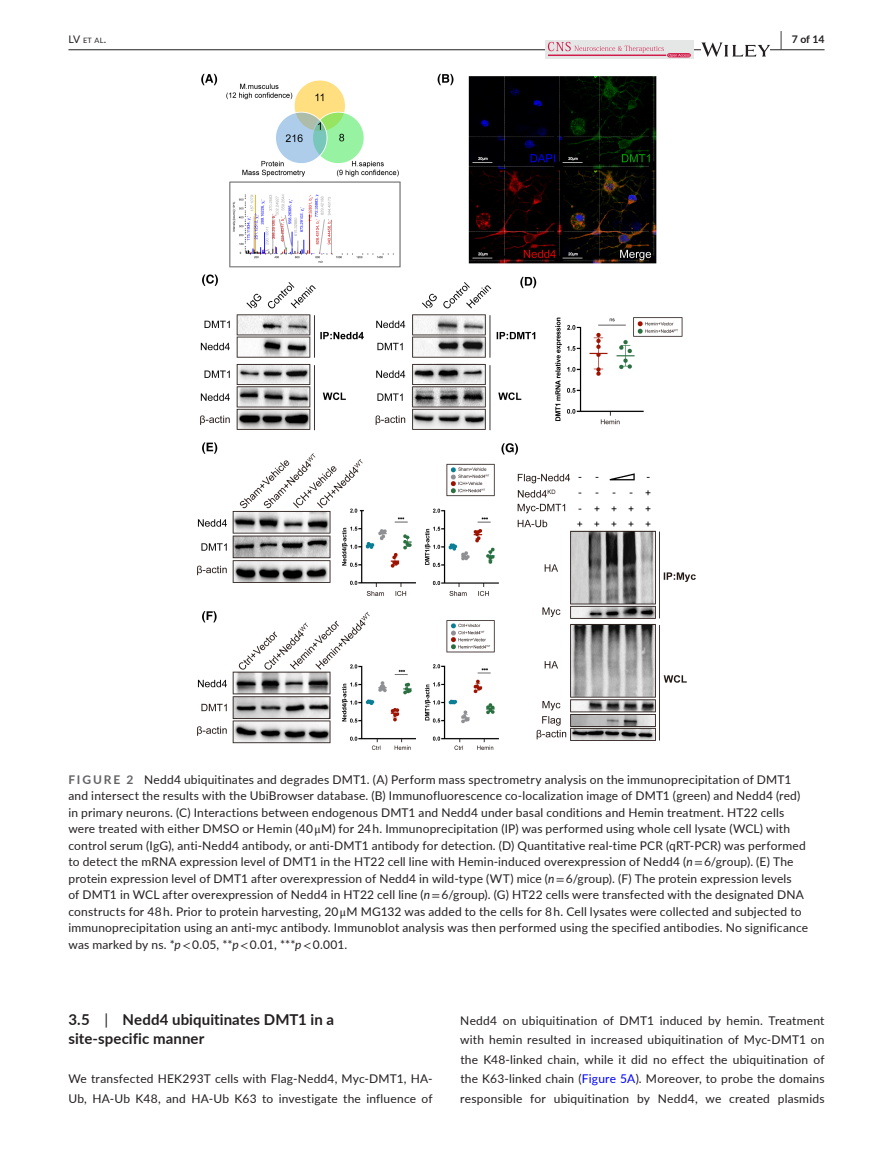
<style>
.page{position:relative;width:893px;height:1174px;background:#fff}
.page>*{position:absolute;margin:0;border:0;box-sizing:border-box;transform-origin:0 0}
.t1{font:700 15px/19.5px "Lato";letter-spacing:.005em;color:#231f20}
.t2{font:12px/16.5px "Lato";letter-spacing:.015em;color:#231f20}
.t3{font:700 10.5px "Lato";color:#231f20}
.t4{font:7.35px "Lato";color:#231f20}
.s1{font-size:10.5px}
.s2{font-size:19.5px}
.s3{font-weight:700;color:#636366}
.s4{font-family:"STIX"}
.s5{font-style:italic}
.s6{font-weight:400}
.s7{color:#00f}
</style>
<div class="page">
<hr style="left:68px;top:49px;width:756px;height:1px;background:#231f20">
<div style="left:545px;top:40px;width:149px;height:19px;background:#e5e6e6"></div>
<svg style="left:548px;top:42px;width:142px;height:15px"></svg>
<svg style="left:701px;top:42px;width:69px;height:15px"></svg>
<img style="left:197px;top:73px;width:499px;height:677px">
<p class="t4" style="left:68px;top:35px;width:39px"><span class="s1">LV</span> et al<span class="s1">.</span></p>
<p class="t3" style="left:780px;top:31px;width:46px"><span class="s2">|</span> 7 of 14</p>
<p class="t2" style="left:68px;top:770px;width:741px"><span class="s3">FIGURE 2</span> Nedd4 ubiquitinates and degrades DMT1. (A) Perform mass spectrometry analysis on the immunoprecipitation of DMT1 and intersect the results with the UbiBrowser database. (B) Immunofluorescence co-localization image of DMT1 (green) and Nedd4 (red) in primary neurons. (C) Interactions between endogenous DMT1 and Nedd4 under basal conditions and Hemin treatment. HT22 cells were treated with either DMSO or Hemin (40 <span class="s4">μ</span>M) for 24 h. Immunoprecipitation (IP) was performed using whole cell lysate (WCL) with control serum (IgG), anti-Nedd4 antibody, or anti-DMT1 antibody for detection. (D) Quantitative real-time PCR (qRT-PCR) was performed to detect the mRNA expression level of DMT1 in the HT22 cell line with Hemin-induced overexpression of Nedd4 (<span class="s5">n</span><span class="s4">=</span> 6/group). (E) The protein expression level of DMT1 after overexpression of Nedd4 in wild-type (WT) mice (<span class="s5">n</span><span class="s4">=</span> 6/group). (F) The protein expression levels<br>of DMT1 in WCL after overexpression of Nedd4 in HT22 cell line (<span class="s5">n</span><span class="s4">=</span> 6/group). (G) HT22 cells were transfected with the designated DNA constructs for 48 h. Prior to protein harvesting, 20 <span class="s4">μ</span>M MG132 was added to the cells for 8 h. Cell lysates were collected and subjected to immunoprecipitation using an anti-myc antibody. Immunoblot analysis was then performed using the specified antibodies. No significance was marked by ns. *<span class="s5">p</span><span class="s4">&lt;</span> 0.05, **<span class="s5">p</span><span class="s4">&lt;</span> 0.01, ***<span class="s5">p</span><span class="s4">&lt;</span> 0.001.</p>
<p class="t1" style="left:68px;top:1009px;width:267px">3.5 <span class="s6">|</span> Nedd4 ubiquitinates DMT1 in a site-specific manner</p>
<p class="t2" style="left:68px;top:1068px;width:366px;line-height:19.5px">We transfected HEK293T cells with Flag-Nedd4, Myc-DMT1, HA-<br>Ub, HA-Ub K48, and HA-Ub K63 to investigate the influence of</p>
<p class="t2" style="left:460px;top:1010px;width:366px;line-height:19.5px;text-align:justify">Nedd4 on ubiquitination of DMT1 induced by hemin. Treatment with hemin resulted in increased ubiquitination of Myc-DMT1 on the K48-linked chain, while it did no effect the ubiquitination of the K63-linked chain (<span class="s7">Figure 5A</span>). Moreover, to probe the domains responsible for ubiquitination by Nedd4, we created plasmids</p>
</div>
